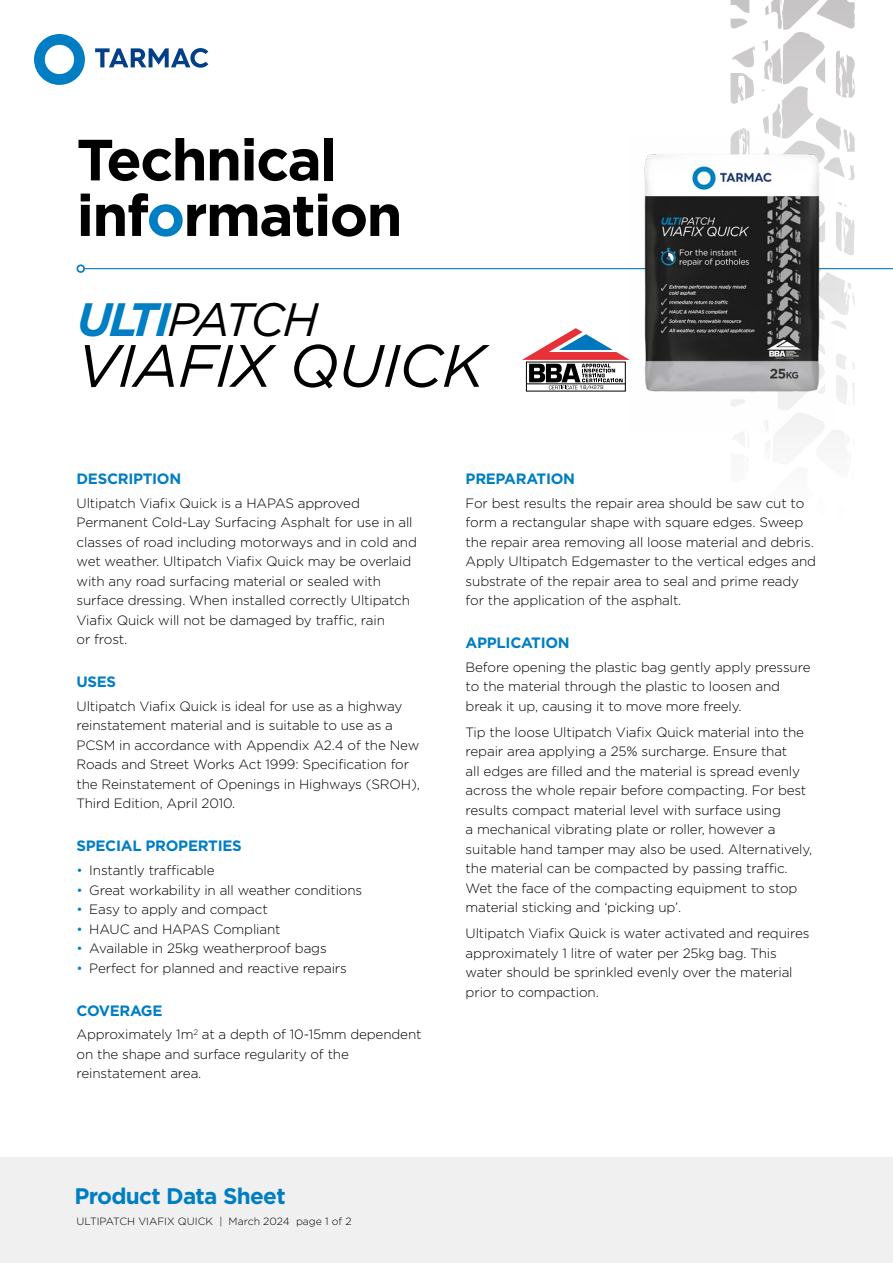
<style>
.page{position:relative;width:893px;height:1263px;background:#fff}
.page>*{position:absolute;margin:0;border:0;box-sizing:border-box;transform-origin:0 0}
.t1{font:italic 59.55px "Gotham";letter-spacing:-.025em;color:#000}
.t2{font:700 58.05px/55.5px "Gotham";letter-spacing:-.03em;color:#000}
.t3{font:italic 46.8px "Gotham";letter-spacing:-.08em;color:#000}
.t4{font:700 22.5px "Gotham";letter-spacing:-.03em;color:#007ec3}
.t5{font:700 15px "Gotham";letter-spacing:-.02em;color:#007ec3}
.t6{font:300 13.5px/19.5px "Gotham";letter-spacing:-.01em;color:#000}
.t7{font:300 10.5px "Gotham";color:#000}
.t8{font:4.8px "Eurostile LT Std";color:#000}
.s1{color:#007ec3}
.s2{font-weight:700;color:#007ec3}
</style>
<div class="page">
<div style="left:0;top:1157px;width:893px;height:106px;background:#f0f0f0"></div>
<svg style="left:95px;top:48px;width:113px;height:20px"></svg>
<svg style="left:34px;top:34px;width:51px;height:51px"></svg>
<hr style="left:84px;top:268px;width:809px;height:1px;background:#007ec3">
<div style="left:77px;top:264px;width:8px;height:9px;border:2px solid #007ec3;border-radius:50%"></div>
<svg style="left:731px;top:0;width:124px;height:435px"></svg>
<img style="left:629px;top:139px;width:205px;height:294px">
<svg style="left:522px;top:328px;width:108px;height:61px"></svg>
<hr style="left:526px;top:384px;width:99px;height:1px;background:#000">
<h2 class="t2" style="left:77px;top:132px;width:328px">Technical inf<span class="s1">o</span>rmation</h2>
<h3 class="t3" style="left:77px;top:289px;width:243px"><span class="s2">ULTI</span>PATCH</h3>
<h1 class="t1" style="left:77px;top:328px;width:410px">VIAFIX QUICK</h1>
<p class="t8" style="left:580px;top:385px;width:26px">18/H279</p>
<p class="t5" style="left:77px;top:469px;width:106px">DESCRIPTION</p>
<p class="t6" style="left:77px;top:493px;width:342px">Ultipatch Viafix Quick is a HAPAS approved Permanent Cold-Lay Surfacing Asphalt for use in all classes of road including motorways and in cold and wet weather. Ultipatch Viafix Quick may be overlaid with any road surfacing material or sealed with surface dressing. When installed correctly Ultipatch Viafix Quick will not be damaged by traffic, rain<br>or frost.</p>
<p class="t5" style="left:77px;top:672px;width:41px">USES</p>
<p class="t6" style="left:77px;top:696px;width:345px">Ultipatch Viafix Quick is ideal for use as a highway reinstatement material and is suitable to use as a PCSM in accordance with Appendix A2.4 of the New Roads and Street Works Act 1999: Specification for the Reinstatement of Openings in Highways (SROH), Third Edition, April 2010.</p>
<p class="t5" style="left:77px;top:836px;width:167px">SPECIAL PROPERTIES</p>
<p class="t6" style="left:77px;top:860px;width:140px"><span class="s1">•</span> Instantly trafficable</p>
<p class="t6" style="left:77px;top:880px;width:287px"><span class="s1">•</span> Great workability in all weather conditions</p>
<p class="t6" style="left:77px;top:899px;width:193px"><span class="s1">•</span> Easy to apply and compact</p>
<p class="t6" style="left:77px;top:919px;width:206px"><span class="s1">•</span> HAUC and HAPAS Compliant</p>
<p class="t6" style="left:77px;top:938px;width:252px"><span class="s1">•</span> Available in 25kg weatherproof bags</p>
<p class="t6" style="left:77px;top:958px;width:272px"><span class="s1">•</span> Perfect for planned and reactive repairs</p>
<p class="t5" style="left:77px;top:1000px;width:87px">COVERAGE</p>
<p class="t6" style="left:77px;top:1024px;width:347px">Approximately 1m<sup>2</sup> at a depth of 10-15mm dependent on the shape and surface regularity of the reinstatement area.</p>
<h3 class="t4" style="left:74px;top:1181px;width:213px">Product Data Sheet</h3>
<p class="t7" style="left:77px;top:1214px;width:277px">ULTIPATCH VIAFIX QUICK | March 2024 page 1 of 2</p>
<p class="t5" style="left:466px;top:469px;width:111px">PREPARATION</p>
<p class="t6" style="left:466px;top:493px;width:352px">For best results the repair area should be saw cut to form a rectangular shape with square edges. Sweep the repair area removing all loose material and debris.<br>Apply Ultipatch Edgemaster to the vertical edges and substrate of the repair area to seal and prime ready for the application of the asphalt.</p>
<p class="t5" style="left:466px;top:633px;width:106px">APPLICATION</p>
<p class="t6" style="left:466px;top:657px;width:346px">Before opening the plastic bag gently apply pressure to the material through the plastic to loosen and break it up, causing it to move more freely.</p>
<p class="t6" style="left:466px;top:722px;width:348px">Tip the loose Ultipatch Viafix Quick material into the repair area applying a 25% surcharge. Ensure that<br>all edges are filled and the material is spread evenly across the whole repair before compacting. For best results compact material level with surface using<br>a mechanical vibrating plate or roller, however a suitable hand tamper may also be used. Alternatively, the material can be compacted by passing traffic.<br>Wet the face of the compacting equipment to stop material sticking and ‘picking up’.</p>
<p class="t6" style="left:466px;top:923px;width:345px">Ultipatch Viafix Quick is water activated and requires approximately 1 litre of water per 25kg bag. This water should be sprinkled evenly over the material prior to compaction.</p>
</div>
